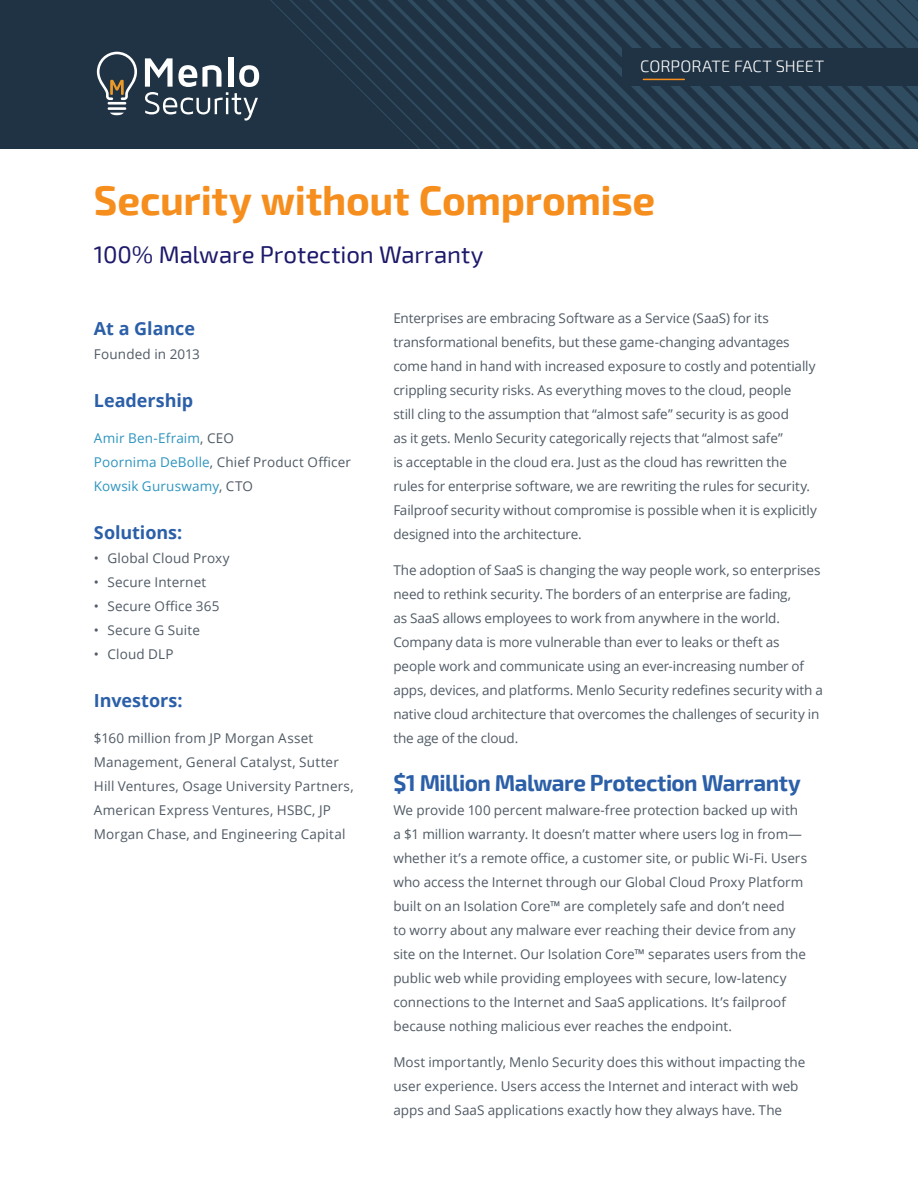
<style>
.page{position:relative;width:918px;height:1188px;background:#fff}
.page>*{position:absolute;margin:0;border:0;box-sizing:border-box;transform-origin:0 0}
.t1{font:700 40.5px "Exo 2";letter-spacing:-.005em;color:#f68e1e}
.t2{font:24px "Exo 2";color:#1d196b}
.t3{font:700 22.5px "Exo 2";letter-spacing:-.025em;color:#2b5fa8}
.t4{font:700 18px "Open Sans";letter-spacing:-.005em;color:#2b5fa8}
.t5{font:300 16.5px "Exo 2";color:#fff}
.t6{font:13.5px/24px "Open Sans";color:#505a65}
.t7{font:13.5px/24px "Open Sans";letter-spacing:.01em;color:#2e95bf}
.s1{color:#505a65}
</style>
<div class="page">
<div style="left:0;top:0;width:918px;height:149px;background:#203344"></div>
<hr style="left:108px;top:102px;width:18px;height:3px;background:#fff">
<hr style="left:108px;top:107px;width:18px;height:3px;background:#fff">
<svg style="left:110px;top:113px;width:14px;height:2px"></svg>
<svg style="left:97px;top:52px;width:40px;height:48px"></svg>
<svg style="left:145px;top:0;width:773px;height:149px"></svg>
<hr style="left:643px;top:79px;width:41px;height:1px;background:#f68e1e">
<p class="t5" style="left:640px;top:56px;width:185px">CORPORATE FACT SHEET</p>
<h1 class="t1" style="left:94px;top:177px;width:563px">Security without Compromise</h1>
<h2 class="t2" style="left:94px;top:241px;width:391px">100% Malware Protection Warranty</h2>
<h3 class="t4" style="left:94px;top:316px;width:103px">At a Glance</h3>
<p class="t6" style="left:94px;top:342px;width:107px">Founded in 2013</p>
<h3 class="t4" style="left:94px;top:388px;width:101px">Leadership</h3>
<p class="t7" style="left:94px;top:426px;width:259px">Amir Ben-Efraim<span class="s1">, CEO<br></span>Poornima DeBolle<span class="s1">, Chief Product Officer<br></span>Kowsik Guruswamy<span class="s1">, CTO</span></p>
<h3 class="t4" style="left:94px;top:520px;width:90px">Solutions:</h3>
<p class="t6" style="left:94px;top:546px;width:137px">• Global Cloud Proxy</p>
<p class="t6" style="left:94px;top:570px;width:114px">• Secure Internet</p>
<p class="t6" style="left:94px;top:594px;width:127px">• Secure Office 365</p>
<p class="t6" style="left:94px;top:618px;width:108px">• Secure G Suite</p>
<p class="t6" style="left:94px;top:642px;width:81px">• Cloud DLP</p>
<h3 class="t4" style="left:94px;top:688px;width:90px">Investors:</h3>
<p class="t6" style="left:94px;top:726px;width:261px">$160 million from JP Morgan Asset Management, General Catalyst, Sutter Hill Ventures, Osage University Partners, American Express Ventures, HSBC, JP Morgan Chase, and Engineering Capital</p>
<p class="t6" style="left:393px;top:306px;width:425px">Enterprises are embracing Software as a Service (SaaS) for its transformational benefits, but these game-changing advantages come hand in hand with increased exposure to costly and potentially crippling security risks. As everything moves to the cloud, people<br>still cling to the assumption that “almost safe” security is as good<br>as it gets. Menlo Security categorically rejects that “almost safe”<br>is acceptable in the cloud era. Just as the cloud has rewritten the rules for enterprise software, we are rewriting the rules for security.<br>Failproof security without compromise is possible when it is explicitly designed into the architecture.</p>
<p class="t6" style="left:393px;top:558px;width:431px">The adoption of SaaS is changing the way people work, so enterprises need to rethink security. The borders of an enterprise are fading,<br>as SaaS allows employees to work from anywhere in the world.<br>Company data is more vulnerable than ever to leaks or theft as people work and communicate using an ever-increasing number of apps, devices, and platforms. Menlo Security redefines security with a native cloud architecture that overcomes the challenges of security in the age of the cloud.</p>
<h3 class="t3" style="left:393px;top:770px;width:409px">$1 Million Malware Protection Warranty</h3>
<p class="t6" style="left:393px;top:798px;width:415px">We provide 100 percent malware-free protection backed up with a $1 million warranty. It doesn’t matter where users log in from— whether it’s a remote office, a customer site, or public Wi-Fi. Users who access the Internet through our Global Cloud Proxy Platform built on an Isolation Core™ are completely safe and don’t need<br>to worry about any malware ever reaching their device from any site on the Internet. Our Isolation Core™ separates users from the public web while providing employees with secure, low-latency connections to the Internet and SaaS applications. It’s failproof because nothing malicious ever reaches the endpoint.</p>
<p class="t6" style="left:393px;top:1050px;width:414px">Most importantly, Menlo Security does this without impacting the user experience. Users access the Internet and interact with web apps and SaaS applications exactly how they always have. The</p>
</div>
